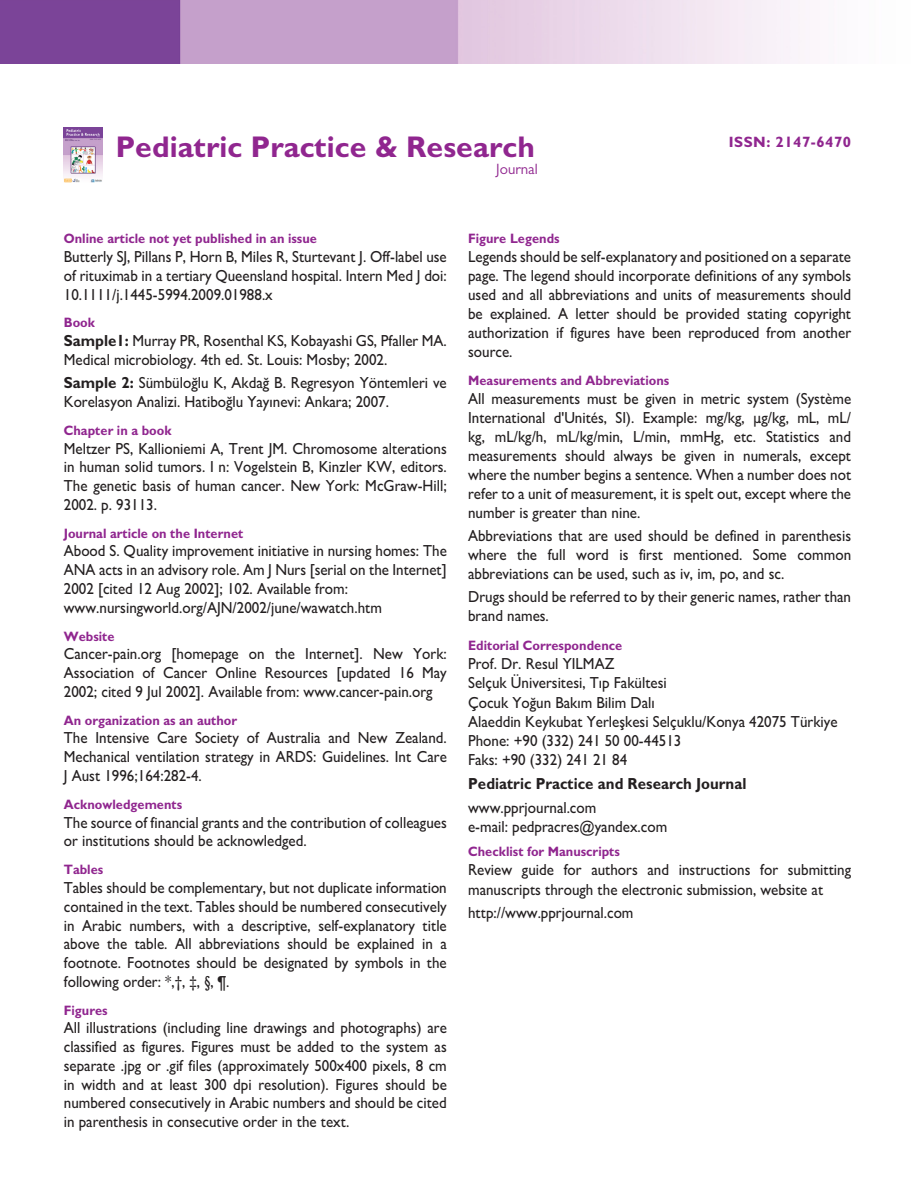
<style>
.page{position:relative;width:915px;height:1191px;background:#fff}
.page>*{position:absolute;margin:0;border:0;box-sizing:border-box;transform-origin:0 0}
.t1{font:700 30px "Gill Sans MT Pro";color:#90268f}
.t2{font:500 16.05px/18.8px "Gill Sans MT Pro";color:#231f20;text-align:justify;scale:.93 1}
.t3{font:700 16.05px "Gill Sans MT Pro";color:#231f20;scale:.93 1}
.t4{font:700 15px "Gill Sans MT Pro";letter-spacing:.035em;color:#90268f}
.t5{font:15px "Gill Sans MT Pro";color:#90268f}
.t6{font:700 13.65px "Gill Sans MT Pro";color:#90268f;scale:.93 1}
.s1{font-weight:700}
</style>
<div class="page">
<img style="left:64px;top:128px;width:39px;height:55px">
<img style="left:0;top:0;width:802px;height:64px">
<h1 class="t1" style="left:116px;top:128px;width:420px">Pediatric Practice &amp; Research</h1>
<p class="t5" style="left:496px;top:160px;width:43px">Journal</p>
<p class="t4" style="left:728px;top:132px;width:124px">ISSN: 2147-6470</p>
<p class="t6" style="left:64px;top:230px;width:274px">Online article not yet published in an issue</p>
<p class="t2" style="left:64px;top:247px;width:413px">Butterly SJ, Pillans P, Horn B, Miles R, Sturtevant J. Off-label use of rituximab in a tertiary Queensland hospital. Intern Med J doi:<br>10.1111/j.1445-5994.2009.01988.x</p>
<p class="t6" style="left:64px;top:314px;width:35px">Book</p>
<p class="t2" style="left:64px;top:331px;width:413px"><span class="s1">Sample1:</span> Murray PR, Rosenthal KS, Kobayashi GS, Pfaller MA.<br>Medical microbiology. 4th ed. St. Louis: Mosby; 2002.</p>
<p class="t2" style="left:64px;top:373px;width:413px"><span class="s1">Sample 2:</span> Sümbüloğlu K, Akdağ B. Regresyon Yöntemleri ve<br>Korelasyon Analizi. Hatiboğlu Yayınevi: Ankara; 2007.</p>
<p class="t6" style="left:64px;top:422px;width:117px">Chapter in a book</p>
<p class="t2" style="left:64px;top:438px;width:413px">Meltzer PS, Kallioniemi A, Trent JM. Chromosome alterations in human solid tumors. I n: Vogelstein B, Kinzler KW, editors.<br>The genetic basis of human cancer. New York: McGraw-Hill; 2002. p. 93113.</p>
<p class="t6" style="left:64px;top:524px;width:194px">Journal article on the Internet</p>
<p class="t2" style="left:64px;top:541px;width:413px">Abood S. Quality improvement initiative in nursing homes: The ANA acts in an advisory role. Am J Nurs [serial on the Internet] 2002 [cited 12 Aug 2002]; 102. Available from:</p>
<p class="t2" style="left:64px;top:598px;width:343px">www.nursingworld.org/AJN/2002/june/wawatch.htm</p>
<p class="t6" style="left:64px;top:627px;width:56px">Website</p>
<p class="t2" style="left:64px;top:644px;width:413px">Cancer-pain.org [homepage on the Internet]. New York:<br>Association of Cancer Online Resources [updated 16 May 2002; cited 9 Jul 2002]. Available from: www.cancer-pain.org</p>
<p class="t6" style="left:64px;top:711px;width:188px">An organization as an author</p>
<p class="t2" style="left:64px;top:728px;width:413px">The Intensive Care Society of Australia and New Zealand.<br>Mechanical ventilation strategy in ARDS: Guidelines. Int Care J Aust 1996;164:282-4.</p>
<p class="t6" style="left:64px;top:796px;width:129px">Acknowledgements</p>
<p class="t2" style="left:64px;top:812px;width:413px">The source of financial grants and the contribution of colleagues or institutions should be acknowledged.</p>
<p class="t6" style="left:64px;top:861px;width:44px">Tables</p>
<p class="t2" style="left:64px;top:878px;width:413px">Tables should be complementary, but not duplicate information contained in the text. Tables should be numbered consecutively in Arabic numbers, with a descriptive, self-explanatory title above the table. All abbreviations should be explained in a footnote. Footnotes should be designated by symbols in the following order: *,†, ‡, §, ¶.</p>
<p class="t6" style="left:64px;top:1001px;width:49px">Figures</p>
<p class="t2" style="left:64px;top:1018px;width:413px">All illustrations (including line drawings and photographs) are classified as figures. Figures must be added to the system as separate .jpg or .gif files (approximately 500x400 pixels, 8 cm in width and at least 300 dpi resolution). Figures should be numbered consecutively in Arabic numbers and should be cited in parenthesis in consecutive order in the text.</p>
<p class="t6" style="left:468px;top:230px;width:100px">Figure Legends</p>
<p class="t2" style="left:468px;top:247px;width:413px">Legends should be self-explanatory and positioned on a separate page. The legend should incorporate definitions of any symbols used and all abbreviations and units of measurements should be explained. A letter should be provided stating copyright authorization if figures have been reproduced from another source.</p>
<p class="t6" style="left:468px;top:372px;width:218px">Measurements and Abbreviations</p>
<p class="t2" style="left:468px;top:389px;width:413px">All measurements must be given in metric system (Système International d'Unités, SI). Example: mg/kg, µg/kg, mL, mL/ kg, mL/kg/h, mL/kg/min, L/min, mmHg, etc. Statistics and measurements should always be given in numerals, except where the number begins a sentence. When a number does not refer to a unit of measurement, it is spelt out, except where the number is greater than nine.</p>
<p class="t2" style="left:468px;top:526px;width:413px">Abbreviations that are used should be defined in parenthesis where the full word is first mentioned. Some common abbreviations can be used, such as iv, im, po, and sc.</p>
<p class="t2" style="left:468px;top:587px;width:413px">Drugs should be referred to by their generic names, rather than brand names.</p>
<p class="t6" style="left:468px;top:636px;width:167px">Editorial Correspondence</p>
<p class="t2" style="left:468px;top:654px;width:159px">Prof. Dr. Resul YILMAZ</p>
<p class="t2" style="left:468px;top:673px;width:215px">Selçuk Üniversitesi, Tıp Fakültesi</p>
<p class="t2" style="left:468px;top:692px;width:202px">Çocuk Yoğun Bakım Bilim Dalı</p>
<p class="t2" style="left:468px;top:712px;width:398px">Alaeddin Keykubat Yerleşkesi Selçuklu/Konya 42075 Türkiye</p>
<p class="t2" style="left:468px;top:731px;width:231px">Phone: +90 (332) 241 50 00-44513</p>
<p class="t2" style="left:468px;top:750px;width:172px">Faks: +90 (332) 241 21 84</p>
<p class="t3" style="left:468px;top:774px;width:301px">Pediatric Practice and Research Journal</p>
<p class="t2" style="left:468px;top:798px;width:139px">www.pprjournal.com</p>
<p class="t2" style="left:468px;top:817px;width:215px">e-mail: pedpracres@yandex.com</p>
<p class="t6" style="left:468px;top:843px;width:165px">Checklist for Manuscripts</p>
<p class="t2" style="left:468px;top:860px;width:413px;line-height:19.2px">Review guide for authors and instructions for submitting manuscripts through the electronic submission, website at</p>
<p class="t2" style="left:468px;top:903px;width:179px">http://www.pprjournal.com</p>
</div>
